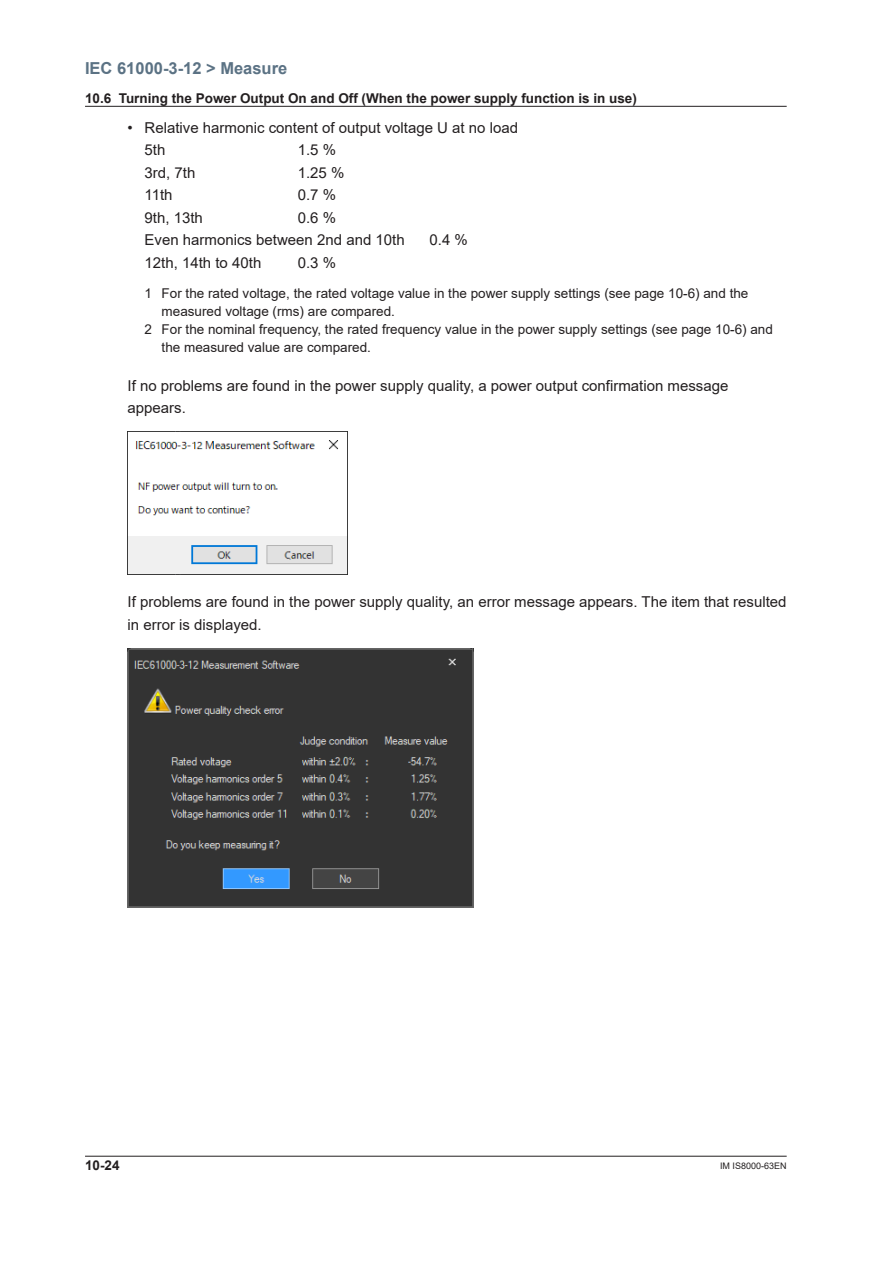
<style>
.page{position:relative;width:893px;height:1263px;background:#fff}
.page>*{position:absolute;margin:0;border:0;box-sizing:border-box;transform-origin:0 0}
.t1{font:700 16.5px "Arial";color:#5b7284}
.t2{font:15px/22.5px "Arial";color:#231f20}
.t3{font:13.5px "Arial";color:#231f20}
.t4{font:700 13.5px "Arial";color:#231f20}
.t5{font:9px "Arial";color:#231f20}
</style>
<div class="page">
<hr style="left:85px;top:1156px;width:702px;height:1px;background:#231f20">
<hr style="left:85px;top:106px;width:702px;height:1px;background:#231f20">
<img style="left:128px;top:440px;width:219px;height:135px">
<img style="left:128px;top:648px;width:345px;height:260px">
<p class="t1" style="left:85px;top:56px;width:204px">IEC 61000-3-12 &gt; Measure</p>
<p class="t4" style="left:85px;top:89px;width:553px">10.6 Turning the Power Output On and Off (When the power supply function is in use)</p>
<p class="t2" style="left:145px;top:116px;width:375px;text-indent:-17px">• Relative harmonic content of output voltage U at no load<br>5th</p>
<p class="t2" style="left:298px;top:139px;width:40px">1.5 %</p>
<p class="t2" style="left:145px;top:161px;width:52px">3rd, 7th</p>
<p class="t2" style="left:298px;top:161px;width:48px">1.25 %</p>
<p class="t2" style="left:145px;top:184px;width:30px">11th</p>
<p class="t2" style="left:298px;top:184px;width:40px">0.7 %</p>
<p class="t2" style="left:145px;top:206px;width:60px">9th, 13th</p>
<p class="t2" style="left:145px;top:206px;width:262px;text-indent:153px">0.6 %<br>Even harmonics between 2nd and 10th</p>
<p class="t2" style="left:429px;top:229px;width:40px">0.4 %</p>
<p class="t2" style="left:145px;top:251px;width:118px">12th, 14th to 40th</p>
<p class="t2" style="left:298px;top:251px;width:40px">0.3 %</p>
<p class="t3" style="left:145px;top:284px;width:605px">1 For the rated voltage, the rated voltage value in the power supply settings (see page 10-6) and the</p>
<p class="t3" style="left:162px;top:302px;width:235px">measured voltage (rms) are compared.</p>
<p class="t3" style="left:145px;top:320px;width:630px">2 For the nominal frequency, the rated frequency value in the power supply settings (see page 10-6) and</p>
<p class="t3" style="left:162px;top:338px;width:211px">the measured value are compared.</p>
<p class="t2" style="left:128px;top:374px;width:602px">If no problems are found in the power supply quality, a power output confirmation message appears.</p>
<p class="t2" style="left:128px;top:591px;width:660px">If problems are found in the power supply quality, an error message appears. The item that resulted in error is displayed.</p>
<p class="t4" style="left:85px;top:1155px;width:36px">10-24</p>
<p class="t5" style="left:720px;top:1159px;width:68px">IM IS8000-63EN</p>
</div>
